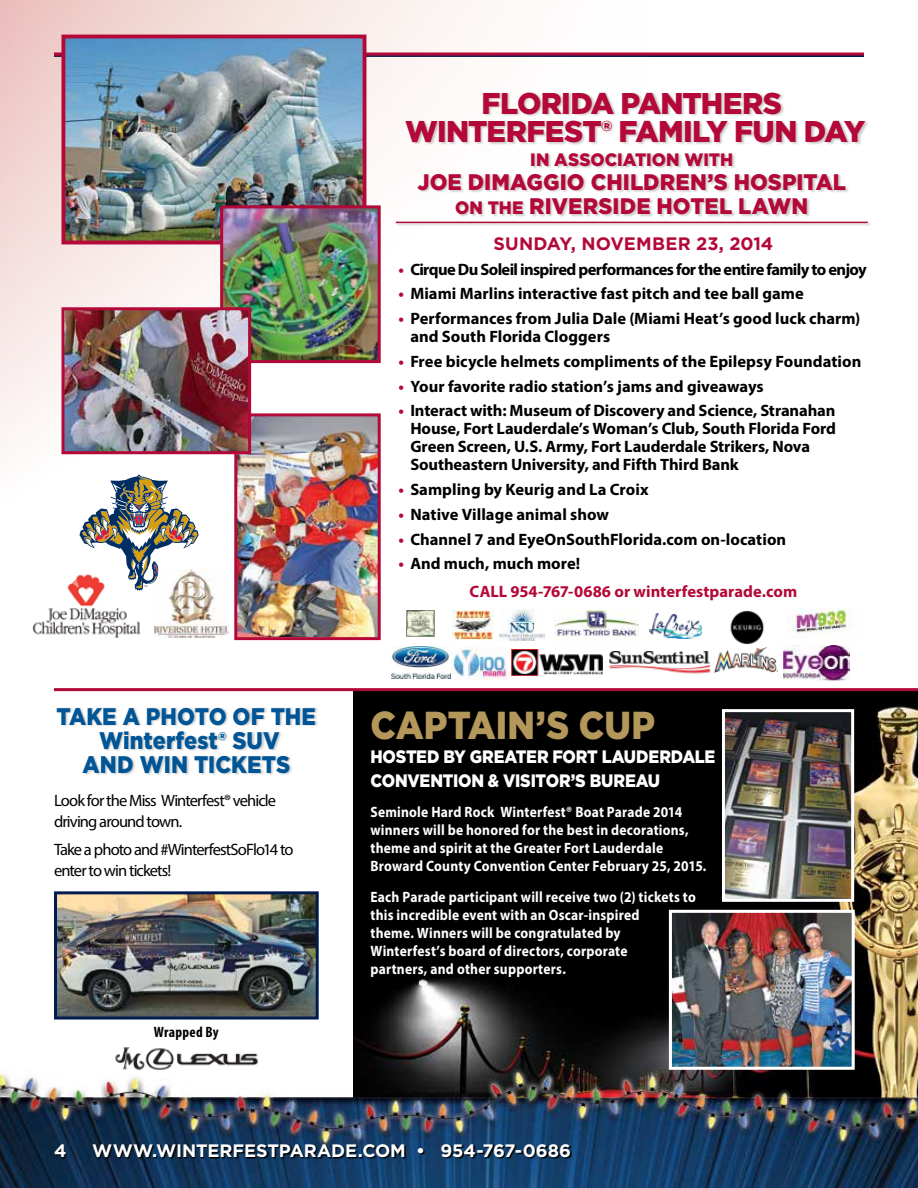
<style>
.page{position:relative;width:918px;height:1188px;background:#fff}
.page>*{position:absolute;margin:0;border:0;box-sizing:border-box;transform-origin:0 0}
.t1{font:900 39px "Gotham";color:#b4975a;scale:.9 1}
.t2{font:900 30px/28.5px "Gotham";letter-spacing:-.025em;color:#b30838;text-align:center}
.t3{font:900 24px/24px "Gotham";letter-spacing:.005em;color:#005596;text-align:center;scale:.9 1}
.t4{font:900 22.5px/24px "Gotham";letter-spacing:.005em;color:#b30838;text-align:center;scale:.95 1}
.t5{font:900 18px/24px "Gotham";letter-spacing:-.015em;color:#fff;scale:.9 1}
.t6{font:700 18px "Gotham";letter-spacing:-.005em;color:#fff}
.t7{font:700 18px "Gotham";letter-spacing:.005em;color:#b30838}
.t8{font:900 18px "Gotham";color:#b30838;scale:.95 1}
.t9{font:700 16.5px/18px "Myriad Pro";color:#000}
.t10{font:16.5px/21px "Myriad Pro";letter-spacing:-.055em;color:#000}
.t11{font:700 16.5px "Myriad Pro";letter-spacing:-.04em;color:#000}
.t12{font:700 16.5px/27.8px "Myriad Pro";color:#b30838}
.t13{font:700 15px/18px "Myriad Pro";letter-spacing:.015em;color:#fff;scale:.9 1}
.t14{font:700 condensed 15px "Myriad Pro";letter-spacing:.015em;color:#000}
.s1{font-size:18px}
.s2{color:#b30838}
.s3{color:#000}
</style>
<div class="page">
<hr style="left:54px;top:54px;width:810px;height:3px;background:#001b50">
<img style="left:58px;top:895px;width:257px;height:121px">
<div style="left:54px;top:891px;width:265px;height:129px;border:3px solid #001b50"></div>
<svg style="left:0;top:0;width:639px;height:680px"></svg>
<div style="left:57px;top:707px;width:262px;height:69px;background:#000;opacity:.2"></div>
<img style="left:115px;top:1047px;width:143px;height:23px">
<svg style="left:54px;top:52px;width:810px;height:4px;background:#a62953"></svg>
<img style="left:154px;top:570px;width:74px;height:68px">
<img style="left:31px;top:572px;width:113px;height:66px">
<svg style="left:78px;top:472px;width:122px;height:122px"></svg>
<img style="left:792px;top:609px;width:60px;height:28px">
<img style="left:555px;top:611px;width:83px;height:52px">
<img style="left:453px;top:611px;width:40px;height:28px">
<img style="left:407px;top:610px;width:28px;height:27px">
<img style="left:649px;top:613px;width:52px;height:26px">
<img style="left:392px;top:647px;width:58px;height:32px">
<img style="left:714px;top:648px;width:64px;height:25px">
<img style="left:607px;top:651px;width:104px;height:28px">
<img style="left:452px;top:648px;width:56px;height:31px">
<img style="left:512px;top:649px;width:90px;height:27px">
<img style="left:784px;top:645px;width:65px;height:35px">
<img style="left:500px;top:609px;width:45px;height:32px">
<img style="left:730px;top:611px;width:34px;height:34px">
<img style="left:353px;top:691px;width:565px;height:379px">
<div style="left:371px;top:711px;width:347px;height:80px;background:#000"></div>
<div style="left:370px;top:804px;width:347px;height:184px;background:#000"></div>
<img style="left:726px;top:713px;width:124px;height:185px">
<div style="left:722px;top:709px;width:132px;height:193px;border:3px solid #fff"></div>
<img style="left:673px;top:914px;width:178px;height:152px">
<div style="left:669px;top:910px;width:186px;height:160px;border:3px solid #fff"></div>
<hr style="left:54px;top:688px;width:864px;height:3px;background:#b30838">
<img style="left:66px;top:40px;width:295px;height:199px">
<div style="left:61px;top:35px;width:305px;height:209px;border:4px solid #b30838"></div>
<img style="left:224px;top:209px;width:153px;height:150px">
<div style="left:220px;top:205px;width:161px;height:158px;border:3px solid #b30838"></div>
<img style="left:238px;top:417px;width:139px;height:219px">
<div style="left:234px;top:413px;width:147px;height:227px;border:3px solid #b30838"></div>
<img style="left:66px;top:311px;width:181px;height:139px">
<div style="left:62px;top:307px;width:189px;height:147px;border:3px solid #b30838"></div>
<div style="left:396px;top:92px;width:475px;height:135px;background:#000;opacity:.2"></div>
<hr style="left:396px;top:222px;width:472px;height:1px;background:#b30838">
<img style="left:0;top:1070px;width:918px;height:118px">
<svg style="left:54px;top:1144px;width:518px;height:15px;background:#0b243d"></svg>
<h2 class="t2" style="left:405px;top:88px;width:462px">FLORIDA PANTHERS<br>WINTERFEST® FAMILY FUN DAY</h2>
<p class="t8" style="left:530px;top:147px;width:215px">IN ASSOCIATION WITH</p>
<h3 class="t4" style="left:417px;top:170px;width:453px">JOE DIMAGGIO CHILDREN’S HOSPITAL<br><span class="s1">ON THE</span> RIVERSIDE HOTEL LAWN</h3>
<h3 class="t3" style="left:57px;top:704px;width:290px">TAKE A PHOTO OF THE<br>Winterfest® SUV<br>AND WIN TICKETS</h3>
<p class="t10" style="left:54px;top:790px;width:224px">Look for the Miss Winterfest® vehicle driving around town.</p>
<p class="t10" style="left:54px;top:838px;width:241px">Take a photo and #WinterfestSoFlo14 to enter to win tickets!</p>
<p class="t14" style="left:154px;top:1023px;width:66px">Wrapped By</p>
<p class="t7" style="left:494px;top:232px;width:281px">SUNDAY, NOVEMBER 23, 2014</p>
<p class="t11" style="left:398px;top:258px;width:470px"><span class="s2">•</span> Cirque Du Soleil inspired performances for the entire family to enjoy</p>
<p class="t9" style="left:398px;top:284px;width:407px"><span class="s2">•</span> Miami Marlins interactive fast pitch and tee ball game</p>
<p class="t9" style="left:410px;top:309px;width:452px;text-indent:-12px"><span class="s2">•</span> Performances from Julia Dale (Miami Heat’s good luck charm) and South Florida Cloggers</p>
<p class="t9" style="left:398px;top:352px;width:465px"><span class="s2">•</span> Free bicycle helmets compliments of the Epilepsy Foundation</p>
<p class="t9" style="left:398px;top:376px;width:367px"><span class="s2">•</span> Your favorite radio station’s jams and giveaways</p>
<p class="t9" style="left:410px;top:401px;width:427px;text-indent:-12px"><span class="s2">•</span> Interact with: Museum of Discovery and Science, Stranahan House, Fort Lauderdale’s Woman’s Club, South Florida Ford Green Screen, U.S. Army, Fort Lauderdale Strikers, Nova Southeastern University, and Fifth Third Bank</p>
<p class="t9" style="left:398px;top:480px;width:252px"><span class="s2">•</span> Sampling by Keurig and La Croix</p>
<p class="t9" style="left:398px;top:505px;width:212px"><span class="s2">•</span> Native Village animal show</p>
<p class="t9" style="left:398px;top:529px;width:389px"><span class="s2">•</span> Channel 7 and EyeOnSouthFlorida.com on-location</p>
<p class="t12" style="left:470px;top:549px;width:329px;text-indent:-71px">• <span class="s3">And much, much more!<br></span>CALL 954-767-0686 or winterfestparade.com</p>
<h1 class="t1" style="left:370px;top:699px;width:318px">CAPTAIN’S CUP</h1>
<p class="t5" style="left:370px;top:745px;width:385px">HOSTED BY GREATER FORT LAUDERDALE<br>CONVENTION &amp; VISITOR’S BUREAU</p>
<p class="t13" style="left:370px;top:802px;width:375px">Seminole Hard Rock Winterfest® Boat Parade 2014 winners will be honored for the best in decorations, theme and spirit at the Greater Fort Lauderdale Broward County Convention Center February 25, 2015.</p>
<p class="t13" style="left:370px;top:888px;width:363px">Each Parade participant will receive two (2) tickets to this incredible event with an Oscar-inspired<br>theme. Winners will be congratulated by Winterfest’s board of directors, corporate<br>partners, and other supporters.</p>
<p class="t6" style="left:54px;top:1139px;width:14px">4</p>
<p class="t6" style="left:92px;top:1139px;width:480px">WWW.WINTERFESTPARADE.COM • 954-767-0686</p>
</div>
